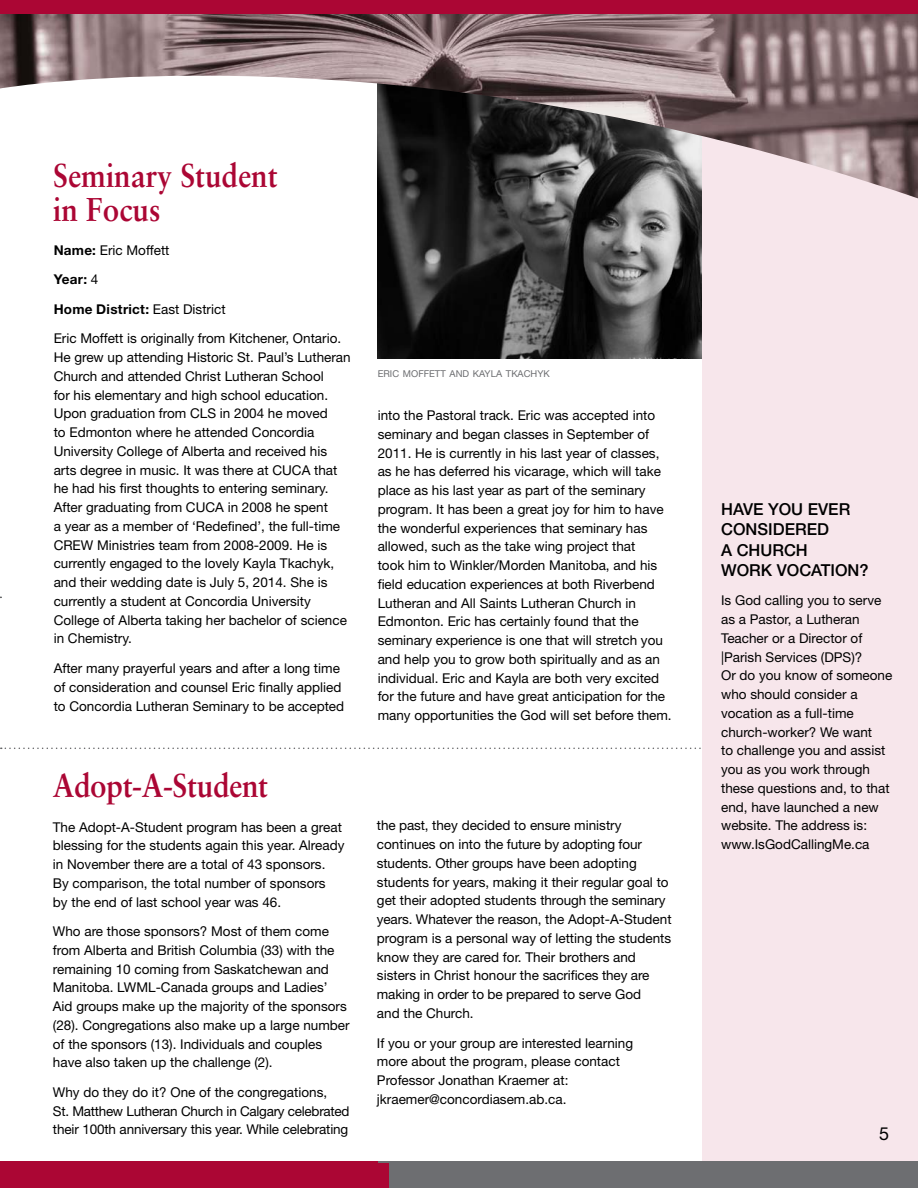
<style>
.page{position:relative;width:918px;height:1188px;background:#fff}
.page>*{position:absolute;margin:0;border:0;box-sizing:border-box;transform-origin:0 0}
.t1{font:700 33px/34.5px "Sabon";color:#ab0634;scale:.9 1}
.t2{font:18px "Helvetica Neue LT Std";color:#000}
.t3{font:500 16.5px/20.2px "Helvetica Neue LT Std";color:#000}
.t4{font:13.5px/18.8px "Helvetica Neue LT Std";color:#000}
.t5{font:9.45px "Helvetica Neue LT Std";color:#6d6e71}
.s1{font-weight:700}
</style>
<div class="page">
<svg style="left:1px;top:748px;width:700px;height:1px"></svg>
<img style="left:378px;top:198px;width:324px;height:161px">
<div style="left:702px;top:123px;width:216px;height:1065px;background:#f7e6eb"></div>
<div style="left:0;top:1161px;width:395px;height:27px;background:#ab0634"></div>
<div style="left:378px;top:1161px;width:540px;height:27px;background:#6d6e71"></div>
<img style="left:0;top:14px;width:918px;height:184px">
<div style="left:0;top:0;width:918px;height:14px;background:#ab0634"></div>
<div style="left:0;top:1163px;width:388px;height:25px;background:#ab0634"></div>
<h1 class="t1" style="left:53px;top:157px;width:251px">Seminary Student in Focus</h1>
<p class="t4" style="left:54px;top:235px;width:289px;line-height:29.5px"><span class="s1">Name:</span> Eric Moffett<br><span class="s1">Year:</span> 4<br><span class="s1">Home District:</span> East District<br>Eric Moffett is originally from Kitchener, Ontario.</p>
<p class="t4" style="left:54px;top:348px;width:299px">He grew up attending Historic St. Paul’s Lutheran Church and attended Christ Lutheran School<br>for his elementary and high school education.<br>Upon graduation from CLS in 2004 he moved<br>to Edmonton where he attended Concordia University College of Alberta and received his arts degree in music. It was there at CUCA that he had his first thoughts to entering seminary.<br>After graduating from CUCA in 2008 he spent<br>a year as a member of ‘Redefined’, the full-time CREW Ministries team from 2008-2009. He is currently engaged to the lovely Kayla Tkachyk, and their wedding date is July 5, 2014. She is currently a student at Concordia University College of Alberta taking her bachelor of science in Chemistry.</p>
<p class="t4" style="left:54px;top:659px;width:292px">After many prayerful years and after a long time of consideration and counsel Eric finally applied to Concordia Lutheran Seminary to be accepted</p>
<h1 class="t1" style="left:53px;top:767px;width:241px">Adopt-A-Student</h1>
<p class="t4" style="left:53px;top:817px;width:293px">The Adopt-A-Student program has been a great blessing for the students again this year. Already in November there are a total of 43 sponsors.<br>By comparison, the total number of sponsors<br>by the end of last school year was 46.</p>
<p class="t4" style="left:53px;top:922px;width:298px">Who are those sponsors? Most of them come from Alberta and British Columbia (33) with the remaining 10 coming from Saskatchewan and Manitoba. LWML-Canada groups and Ladies’ Aid groups make up the majority of the sponsors (28). Congregations also make up a large number of the sponsors (13). Individuals and couples have also taken up the challenge (2).</p>
<p class="t4" style="left:53px;top:1083px;width:298px">Why do they do it? One of the congregations,<br>St. Matthew Lutheran Church in Calgary celebrated their 100th anniversary this year. While celebrating</p>
<p class="t5" style="left:378px;top:368px;width:174px">ERIC MOFFETT AND KAYLA TKACHYK</p>
<p class="t4" style="left:378px;top:406px;width:296px">into the Pastoral track. Eric was accepted into seminary and began classes in September of 2011. He is currently in his last year of classes, as he has deferred his vicarage, which will take place as his last year as part of the seminary program. It has been a great joy for him to have the wonderful experiences that seminary has allowed, such as the take wing project that<br>took him to Winkler/Morden Manitoba, and his field education experiences at both Riverbend Lutheran and All Saints Lutheran Church in Edmonton. Eric has certainly found that the seminary experience is one that will stretch you and help you to grow both spiritually and as an individual. Eric and Kayla are both very excited for the future and have great anticipation for the many opportunities the God will set before them.</p>
<p class="t4" style="left:377px;top:816px;width:296px">the past, they decided to ensure ministry continues on into the future by adopting four students. Other groups have been adopting students for years, making it their regular goal to get their adopted students through the seminary years. Whatever the reason, the Adopt-A-Student program is a personal way of letting the students know they are cared for. Their brothers and sisters in Christ honour the sacrifices they are making in order to be prepared to serve God<br>and the Church.</p>
<p class="t4" style="left:377px;top:1033px;width:258px">If you or your group are interested learning more about the program, please contact Professor Jonathan Kraemer at: jkraemer@concordiasem.ab.ca.</p>
<p class="t3" style="left:721px;top:499px;width:149px">HAVE YOU EVER<br>CONSIDERED<br>A CHURCH<br>WORK VOCATION?</p>
<p class="t4" style="left:721px;top:591px;width:173px">Is God calling you to serve as a Pastor, a Lutheran<br>Teacher or a Director of |Parish Services (DPS)?<br>Or do you know of someone who should consider a vocation as a full-time church-worker? We want<br>to challenge you and assist you as you work through these questions and, to that end, have launched a new website. The address is: www.IsGodCallingMe.ca</p>
<h2 class="t2" style="left:879px;top:1123px;width:12px">5</h2>
</div>
